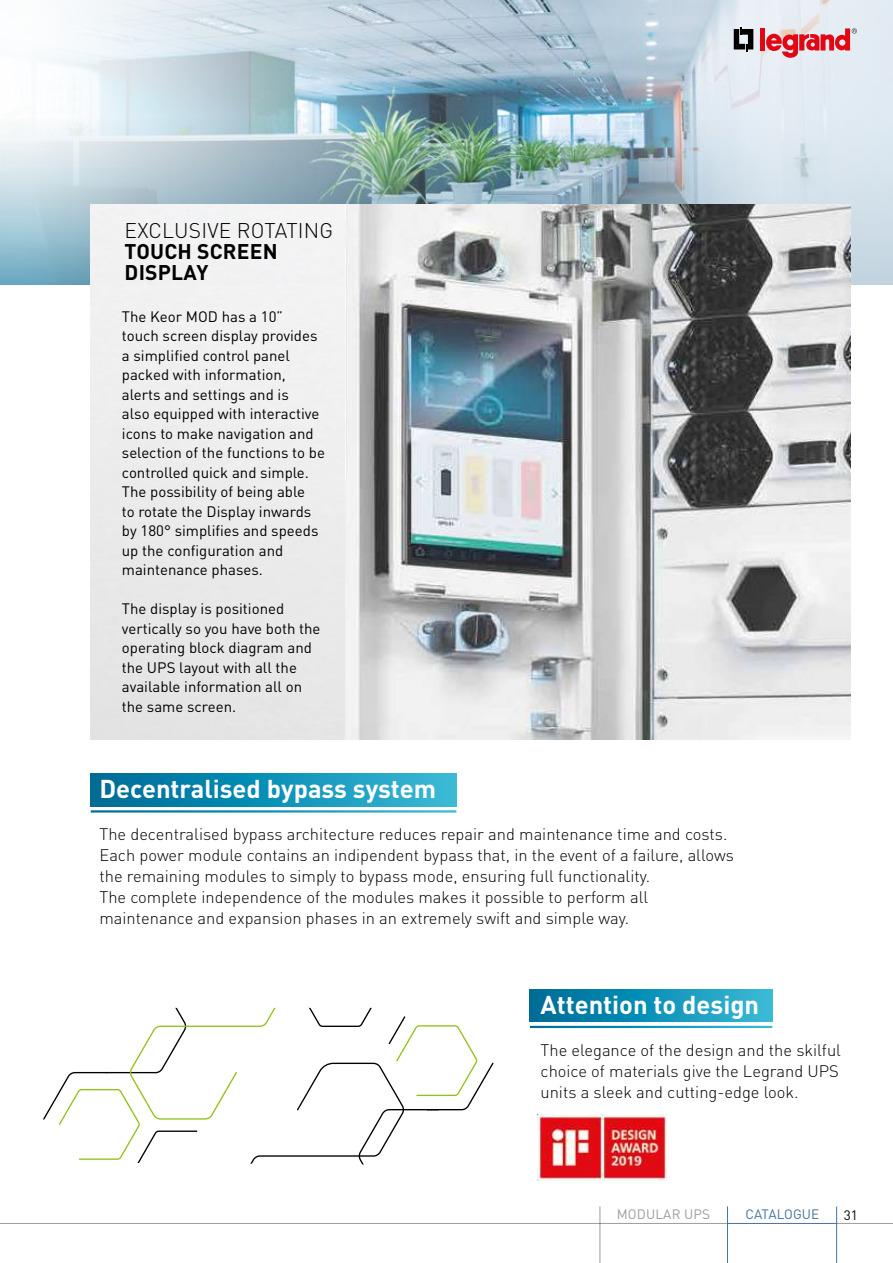
<style>
.page{position:relative;width:893px;height:1263px;background:#fff}
.page>*{position:absolute;margin:0;border:0;box-sizing:border-box;transform-origin:0 0}
.t1{font:700 25.5px "DIN Pro";color:#fff}
.t2{font:700 21px/21px "DIN Pro";letter-spacing:.01em;color:#000}
.t3{font:300 21px "DIN Pro";letter-spacing:.01em;color:#000}
.t4{font:300 16.5px/21px "DIN Pro";color:#000}
.t5{font:15px/19.5px "DIN Pro";color:#000}
.t6{font:13.5px "DIN Pro";letter-spacing:.01em;color:#9d9d9c}
.t7{font:13.5px "DIN Pro";color:#4473a0}
.t8{font:13.5px "DIN Pro";color:#000}
</style>
<div class="page">
<hr style="left:0;top:1223px;width:727px;height:1px;background:#9d9d9c">
<hr style="left:837px;top:1223px;width:56px;height:1px;background:#9d9d9c">
<hr style="left:836px;top:1206px;width:1px;height:57px;background:#4473a0">
<hr style="left:728px;top:1223px;width:108px;height:1px;background:#4473a0">
<hr style="left:727px;top:1206px;width:1px;height:57px;background:#4473a0">
<div style="left:530px;top:989px;width:242px;height:33px;background:linear-gradient(to right,#006a97,#34b9d6)"></div>
<svg style="left:49px;top:0;width:424px;height:119px;background:#c3d5de"></svg>
<img style="left:0;top:119px;width:473px;height:85px">
<div style="left:0;top:204px;width:893px;height:81px;background:linear-gradient(to bottom,#bfd7e0,#6aa5bc)"></div>
<div style="left:91px;top:774px;width:365px;height:32px;background:linear-gradient(to right,#006a97,#35bad6)"></div>
<svg style="left:43px;top:1008px;width:450px;height:157px"></svg>
<img style="left:537px;top:1114px;width:130px;height:67px">
<img style="left:473px;top:0;width:420px;height:285px">
<svg style="left:734px;top:27px;width:19px;height:24px"></svg>
<div style="left:760px;top:28px;width:5px;height:23px;background:#e30613"></div>
<svg style="left:766px;top:28px;width:91px;height:32px;background:#e3939b"></svg>
<div style="left:91px;top:204px;width:254px;height:536px;background:#ededed"></div>
<img style="left:345px;top:204px;width:505px;height:536px">
<hr style="left:600px;top:1206px;width:1px;height:57px;background:#9d9d9c">
<h2 class="t3" style="left:125px;top:216px;width:210px">EXCLUSIVE ROTATING</h2>
<h2 class="t2" style="left:125px;top:240px;width:155px">TOUCH SCREEN<br>DISPLAY</h2>
<p class="t5" style="left:122px;top:306px;width:205px">The Keor MOD has a 10”<br>touch screen display provides a simplified control panel packed with information, alerts and settings and is<br>also equipped with interactive icons to make navigation and selection of the functions to be controlled quick and simple.<br>The possibility of being able<br>to rotate the Display inwards by 180° simplifies and speeds up the configuration and maintenance phases.</p>
<p class="t5" style="left:122px;top:599px;width:200px">The display is positioned vertically so you have both the operating block diagram and the UPS layout with all the available information all on the same screen.</p>
<h1 class="t1" style="left:99px;top:771px;width:338px">Decentralised bypass system</h1>
<p class="t4" style="left:99px;top:823px;width:636px">The decentralised bypass architecture reduces repair and maintenance time and costs.<br>Each power module contains an indipendent bypass that, in the event of a failure, allows the remaining modules to simply to bypass mode, ensuring full functionality.<br>The complete independence of the modules makes it possible to perform all maintenance and expansion phases in an extremely swift and simple way.</p>
<h1 class="t1" style="left:540px;top:987px;width:220px">Attention to design</h1>
<p class="t4" style="left:540px;top:1039px;width:302px">The elegance of the design and the skilful choice of materials give the Legrand UPS units a sleek and cutting-edge look.</p>
<p class="t6" style="left:617px;top:1205px;width:95px">MODULAR UPS</p>
<p class="t7" style="left:745px;top:1205px;width:75px">CATALOGUE</p>
<p class="t8" style="left:844px;top:1206px;width:16px">31</p>
</div>
